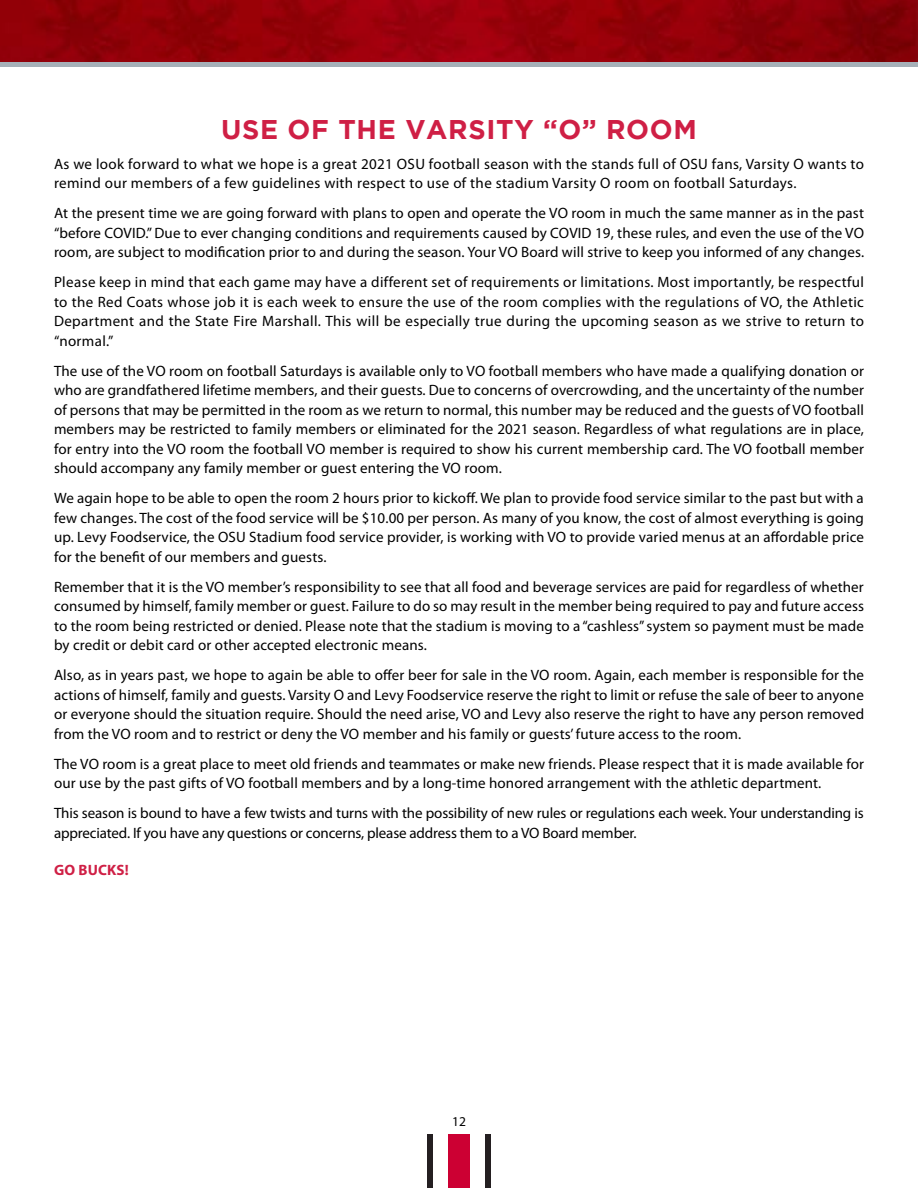
<style>
.page{position:relative;width:918px;height:1188px;background:#fff}
.page>*{position:absolute;margin:0;border:0;box-sizing:border-box;transform-origin:0 0}
.t1{font:700 27px "Gotham";letter-spacing:.025em;color:#cf1f45}
.t2{font:15px/19.5px "Myriad Pro";letter-spacing:.01em;color:#000;text-align:justify}
.t3{font:15px/19.5px "Myriad Pro";letter-spacing:-.01em;color:#000}
.t4{font:700 15px "Myriad Pro";letter-spacing:.01em;color:#cf1f45}
.t5{font:13.5px "Myriad Pro";color:#000}
</style>
<div class="page">
<div style="left:427px;top:1134px;width:7px;height:54px;background:#241f21"></div>
<div style="left:448px;top:1134px;width:22px;height:54px;background:#c03"></div>
<div style="left:485px;top:1134px;width:6px;height:54px;background:#241f21"></div>
<img style="left:0;top:0;width:918px;height:63px">
<hr style="left:0;top:63px;width:918px;height:4px;background:#a6b0b8">
<h1 class="t1" style="left:221px;top:114px;width:477px">USE OF THE VARSITY “O” ROOM</h1>
<p class="t2" style="left:54px;top:154px;width:812px">As we look forward to what we hope is a great 2021 OSU football season with the stands full of OSU fans, Varsity O wants to remind our members of a few guidelines with respect to use of the stadium Varsity O room on football Saturdays.</p>
<p class="t2" style="left:54px;top:203px;width:812px">At the present time we are going forward with plans to open and operate the VO room in much the same manner as in the past “before COVID.” Due to ever changing conditions and requirements caused by COVID 19, these rules, and even the use of the VO room, are subject to modification prior to and during the season. Your VO Board will strive to keep you informed of any changes.</p>
<p class="t2" style="left:54px;top:272px;width:812px">Please keep in mind that each game may have a different set of requirements or limitations. Most importantly, be respectful to the Red Coats whose job it is each week to ensure the use of the room complies with the regulations of VO, the Athletic Department and the State Fire Marshall. This will be especially true during the upcoming season as we strive to return to “normal.”</p>
<p class="t2" style="left:54px;top:361px;width:812px">The use of the VO room on football Saturdays is available only to VO football members who have made a qualifying donation or who are grandfathered lifetime members, and their guests. Due to concerns of overcrowding, and the uncertainty of the number of persons that may be permitted in the room as we return to normal, this number may be reduced and the guests of VO football members may be restricted to family members or eliminated for the 2021 season. Regardless of what regulations are in place, for entry into the VO room the football VO member is required to show his current membership card. The VO football member should accompany any family member or guest entering the VO room.</p>
<p class="t2" style="left:54px;top:488px;width:812px">We again hope to be able to open the room 2 hours prior to kickoff. We plan to provide food service similar to the past but with a few changes. The cost of the food service will be $10.00 per person. As many of you know, the cost of almost everything is going up. Levy Foodservice, the OSU Stadium food service provider, is working with VO to provide varied menus at an affordable price for the benefit of our members and guests.</p>
<p class="t2" style="left:54px;top:577px;width:812px">Remember that it is the VO member’s responsibility to see that all food and beverage services are paid for regardless of whether consumed by himself, family member or guest. Failure to do so may result in the member being required to pay and future access to the room being restricted or denied. Please note that the stadium is moving to a “cashless” system so payment must be made by credit or debit card or other accepted electronic means.</p>
<p class="t2" style="left:54px;top:665px;width:812px">Also, as in years past, we hope to again be able to offer beer for sale in the VO room. Again, each member is responsible for the actions of himself, family and guests. Varsity O and Levy Foodservice reserve the right to limit or refuse the sale of beer to anyone or everyone should the situation require. Should the need arise, VO and Levy also reserve the right to have any person removed from the VO room and to restrict or deny the VO member and his family or guests’ future access to the room.</p>
<p class="t2" style="left:54px;top:754px;width:811px">The VO room is a great place to meet old friends and teammates or make new friends. Please respect that it is made available for our use by the past gifts of VO football members and by a long-time honored arrangement with the athletic department.</p>
<p class="t3" style="left:54px;top:803px;width:811px">This season is bound to have a few twists and turns with the possibility of new rules or regulations each week. Your understanding is appreciated. If you have any questions or concerns, please address them to a VO Board member.</p>
<p class="t4" style="left:54px;top:860px;width:76px">GO BUCKS!</p>
<p class="t5" style="left:452px;top:1113px;width:15px">12</p>
</div>
